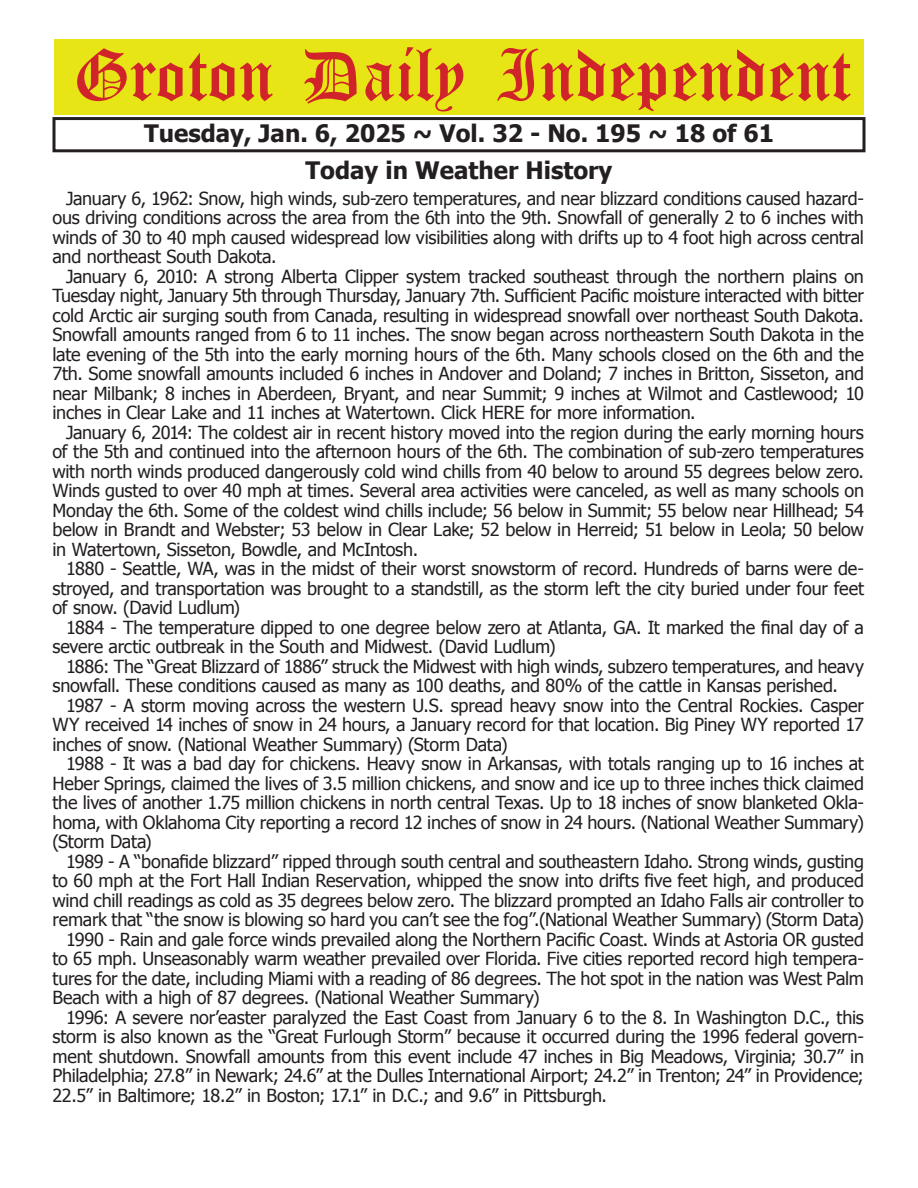
<style>
.page{position:relative;width:918px;height:1188px;background:#fff}
.page>*{position:absolute;margin:0;border:0;box-sizing:border-box;transform-origin:0 0}
.t1{font:54px "Old English Five";color:#d1232a}
.t2{font:700 24px "Tahoma";color:#231f20}
.t3{font:18px/19.5px "Tahoma";letter-spacing:-.015em;color:#231f20;text-align:justify}
</style>
<div class="page">
<div style="left:52px;top:117px;width:814px;height:35px;border:3px solid #231f20"></div>
<div style="left:54px;top:40px;width:810px;height:75px;background:#e7e515"></div>
<h1 class="t1" style="left:73px;top:50px;width:779px">Groton Daily Independent</h1>
<h2 class="t2" style="left:144px;top:116px;width:631px">Tuesday, Jan. 6, 2025 ~ Vol. 32 - No. 195 ~ 18 of 61</h2>
<h2 class="t2" style="left:306px;top:154px;width:308px">Today in Weather History</h2>
<p class="t3" style="left:52px;top:188px;width:813px;text-indent:14px">January 6, 1962: Snow, high winds, sub-zero temperatures, and near blizzard conditions caused hazard&shy;ous driving conditions across the area from the 6th into the 9th. Snowfall of generally 2 to 6 inches with winds of 30 to 40 mph caused widespread low visibilities along with drifts up to 4 foot high across central and northeast South Dakota.</p>
<p class="t3" style="left:52px;top:266px;width:813px;text-indent:14px">January 6, 2010: A strong Alberta Clipper system tracked southeast through the northern plains on Tuesday night, January 5th through Thursday, January 7th. Sufficient Pacific moisture interacted with bitter cold Arctic air surging south from Canada, resulting in widespread snowfall over northeast South Dakota.<br>Snowfall amounts ranged from 6 to 11 inches. The snow began across northeastern South Dakota in the late evening of the 5th into the early morning hours of the 6th. Many schools closed on the 6th and the 7th. Some snowfall amounts included 6 inches in Andover and Doland; 7 inches in Britton, Sisseton, and near Milbank; 8 inches in Aberdeen, Bryant, and near Summit; 9 inches at Wilmot and Castlewood; 10 inches in Clear Lake and 11 inches at Watertown. Click HERE for more information.</p>
<p class="t3" style="left:52px;top:422px;width:813px;text-indent:14px">January 6, 2014: The coldest air in recent history moved into the region during the early morning hours of the 5th and continued into the afternoon hours of the 6th. The combination of sub-zero temperatures with north winds produced dangerously cold wind chills from 40 below to around 55 degrees below zero.<br>Winds gusted to over 40 mph at times. Several area activities were canceled, as well as many schools on Monday the 6th. Some of the coldest wind chills include; 56 below in Summit; 55 below near Hillhead; 54 below in Brandt and Webster; 53 below in Clear Lake; 52 below in Herreid; 51 below in Leola; 50 below in Watertown, Sisseton, Bowdle, and McIntosh.</p>
<p class="t3" style="left:52px;top:558px;width:813px;text-indent:14px">1880 - Seattle, WA, was in the midst of their worst snowstorm of record. Hundreds of barns were de&shy;stroyed, and transportation was brought to a standstill, as the storm left the city buried under four feet of snow. (David Ludlum)</p>
<p class="t3" style="left:52px;top:617px;width:813px;text-indent:14px">1884 - The temperature dipped to one degree below zero at Atlanta, GA. It marked the final day of a severe arctic outbreak in the South and Midwest. (David Ludlum)</p>
<p class="t3" style="left:52px;top:656px;width:813px;text-indent:14px">1886: The “Great Blizzard of 1886” struck the Midwest with high winds, subzero temperatures, and heavy snowfall. These conditions caused as many as 100 deaths, and 80% of the cattle in Kansas perished.</p>
<p class="t3" style="left:52px;top:695px;width:813px;text-indent:14px">1987 - A storm moving across the western U.S. spread heavy snow into the Central Rockies. Casper WY received 14 inches of snow in 24 hours, a January record for that location. Big Piney WY reported 17 inches of snow. (National Weather Summary) (Storm Data)</p>
<p class="t3" style="left:52px;top:753px;width:813px;text-indent:14px">1988 - It was a bad day for chickens. Heavy snow in Arkansas, with totals ranging up to 16 inches at Heber Springs, claimed the lives of 3.5 million chickens, and snow and ice up to three inches thick claimed the lives of another 1.75 million chickens in north central Texas. Up to 18 inches of snow blanketed Okla&shy;homa, with Oklahoma City reporting a record 12 inches of snow in 24 hours. (National Weather Summary) (Storm Data)</p>
<p class="t3" style="left:66px;top:851px;width:800px">1989 - A “bonafide blizzard” ripped through south central and southeastern Idaho. Strong winds, gusting</p>
<p class="t3" style="left:52px;top:870px;width:813px">to 60 mph at the Fort Hall Indian Reservation, whipped the snow into drifts five feet high, and produced</p>
<p class="t3" style="left:52px;top:890px;width:813px">wind chill readings as cold as 35 degrees below zero. The blizzard prompted an Idaho Falls air controller to</p>
<p class="t3" style="left:52px;top:909px;width:813px">remark that “the snow is blowing so hard you can’t see the fog”.(National Weather Summary) (Storm Data)</p>
<p class="t3" style="left:66px;top:929px;width:799px">1990 - Rain and gale force winds prevailed along the Northern Pacific Coast. Winds at Astoria OR gusted</p>
<p class="t3" style="left:52px;top:948px;width:813px">to 65 mph. Unseasonably warm weather prevailed over Florida. Five cities reported record high tempera-</p>
<p class="t3" style="left:52px;top:968px;width:813px">tures for the date, including Miami with a reading of 86 degrees. The hot spot in the nation was West Palm</p>
<p class="t3" style="left:52px;top:987px;width:489px">Beach with a high of 87 degrees. (National Weather Summary)</p>
<p class="t3" style="left:66px;top:1007px;width:799px">1996: A severe nor’easter paralyzed the East Coast from January 6 to the 8. In Washington D.C., this</p>
<p class="t3" style="left:52px;top:1026px;width:813px">storm is also known as the “Great Furlough Storm” because it occurred during the 1996 federal govern-</p>
<p class="t3" style="left:52px;top:1046px;width:813px">ment shutdown. Snowfall amounts from this event include 47 inches in Big Meadows, Virginia; 30.7” in</p>
<p class="t3" style="left:52px;top:1065px;width:813px">Philadelphia; 27.8” in Newark; 24.6” at the Dulles International Airport; 24.2” in Trenton; 24” in Providence;</p>
<p class="t3" style="left:52px;top:1085px;width:556px">22.5” in Baltimore; 18.2” in Boston; 17.1” in D.C.; and 9.6” in Pittsburgh.</p>
</div>
